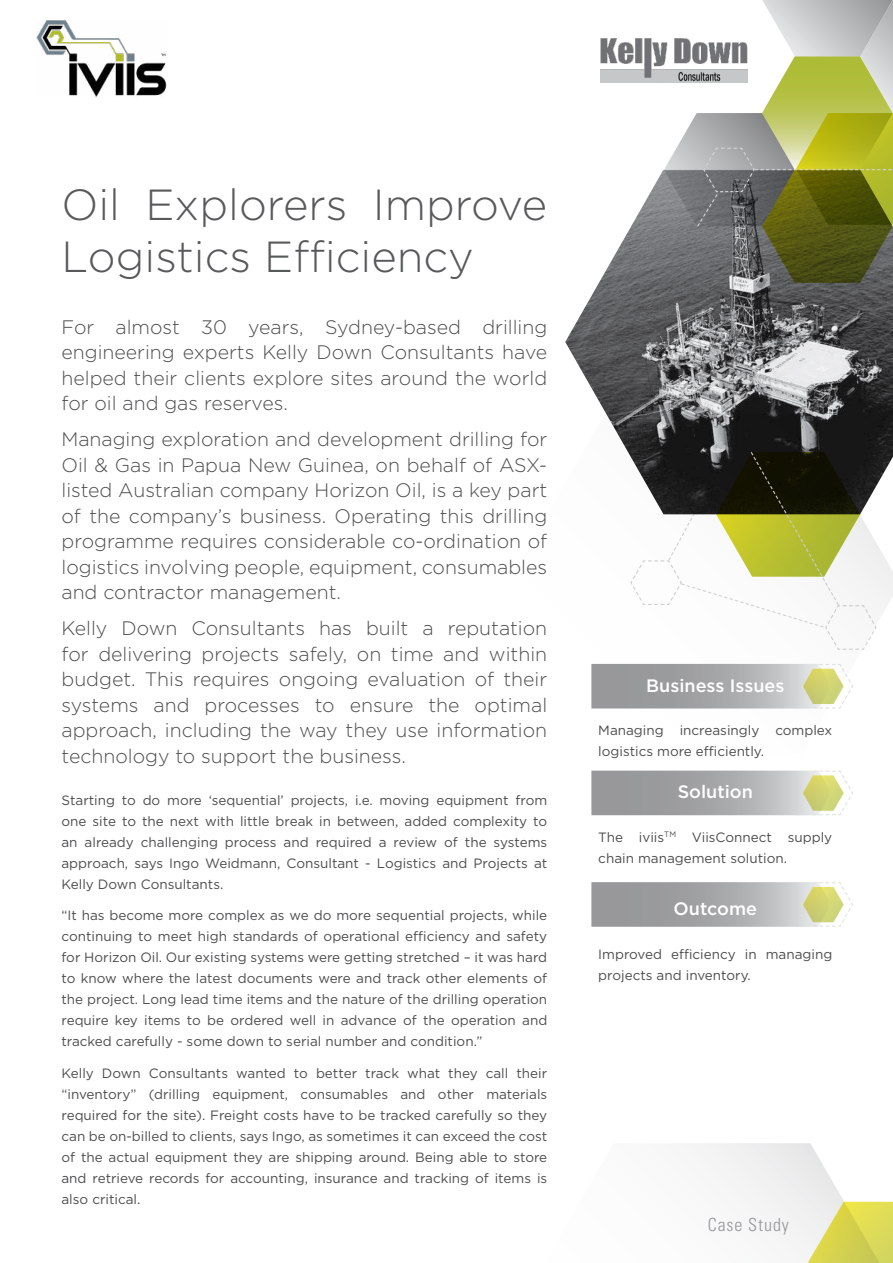
<style>
.page{position:relative;width:893px;height:1263px;background:#fff}
.page>*{position:absolute;margin:0;border:0;box-sizing:border-box;transform-origin:0 0}
.t1{font:300 43.5px/52.2px "Gotham";color:#58595b}
.t2{font:300 19.5px/25.5px "Gotham";color:#4d4d4f;text-align:justify}
.t3{font:500 18px "Gotham";color:#fff}
.t4{font:300 condensed 18px "Univers LT Std";letter-spacing:.05em;color:#939598}
.t5{font:13.5px/21px "Gotham";color:#4d4d4f;text-align:justify}
</style>
<div class="page">
<img style="left:565px;top:170px;width:328px;height:244px">
<img style="left:36px;top:20px;width:131px;height:77px">
<svg style="left:606px;top:414px;width:287px;height:202px"></svg>
<svg style="left:664px;top:0;width:229px;height:283px"></svg>
<svg style="left:630px;top:451px;width:247px;height:199px"></svg>
<svg style="left:688px;top:1143px;width:205px;height:120px"></svg>
<img style="left:601px;top:39px;width:146px;height:44px">
<svg style="left:591px;top:663px;width:262px;height:46px;background:#b5b5ae"></svg>
<svg style="left:591px;top:770px;width:262px;height:46px;background:#b5b6af"></svg>
<svg style="left:591px;top:882px;width:262px;height:45px;background:#b4b5ad"></svg>
<h1 class="t1" style="left:62px;top:177px;width:487px">Oil Explorers Improve<br>Logistics Efficiency</h1>
<h2 class="t2" style="left:62px;top:313px;width:487px">For almost 30 years, Sydney-based drilling engineering experts Kelly Down Consultants have helped their clients explore sites around the world for oil and gas reserves.</h2>
<p class="t2" style="left:62px;top:426px;width:487px">Managing exploration and development drilling for Oil &amp; Gas in Papua New Guinea, on behalf of ASX&shy;listed Australian company Horizon Oil, is a key part of the company’s business. Operating this drilling programme requires considerable co-ordination of logistics involving people, equipment, consumables and contractor management.</p>
<p class="t2" style="left:62px;top:615px;width:487px">Kelly Down Consultants has built a reputation for delivering projects safely, on time and within budget. This requires ongoing evaluation of their systems and processes to ensure the optimal approach, including the way they use information technology to support the business.</p>
<p class="t5" style="left:62px;top:789px;width:487px">Starting to do more ‘sequential’ projects, i.e. moving equipment from one site to the next with little break in between, added complexity to an already challenging process and required a review of the systems approach, says Ingo Weidmann, Consultant - Logistics and Projects at Kelly Down Consultants.</p>
<p class="t5" style="left:62px;top:905px;width:487px">“It has become more complex as we do more sequential projects, while continuing to meet high standards of operational efficiency and safety for Horizon Oil. Our existing systems were getting stretched – it was hard to know where the latest documents were and track other elements of the project. Long lead time items and the nature of the drilling operation require key items to be ordered well in advance of the operation and tracked carefully - some down to serial number and condition.”</p>
<p class="t5" style="left:62px;top:1062px;width:487px">Kelly Down Consultants wanted to better track what they call their “inventory” (drilling equipment, consumables and other materials required for the site). Freight costs have to be tracked carefully so they can be on-billed to clients, says Ingo, as sometimes it can exceed the cost of the actual equipment they are shipping around. Being able to store and retrieve records for accounting, insurance and tracking of items is also critical.</p>
<h3 class="t3" style="left:646px;top:673px;width:140px">Business Issues</h3>
<p class="t5" style="left:598px;top:719px;width:235px">Managing increasingly complex logistics more efficiently.</p>
<h3 class="t3" style="left:678px;top:780px;width:77px">Solution</h3>
<p class="t5" style="left:598px;top:826px;width:235px">The iviis<sup>TM</sup> ViisConnect supply chain management solution.</p>
<h3 class="t3" style="left:674px;top:897px;width:85px">Outcome</h3>
<p class="t5" style="left:598px;top:943px;width:235px">Improved efficiency in managing projects and inventory.</p>
<h3 class="t4" style="left:708px;top:1214px;width:83px">Case Study</h3>
</div>
